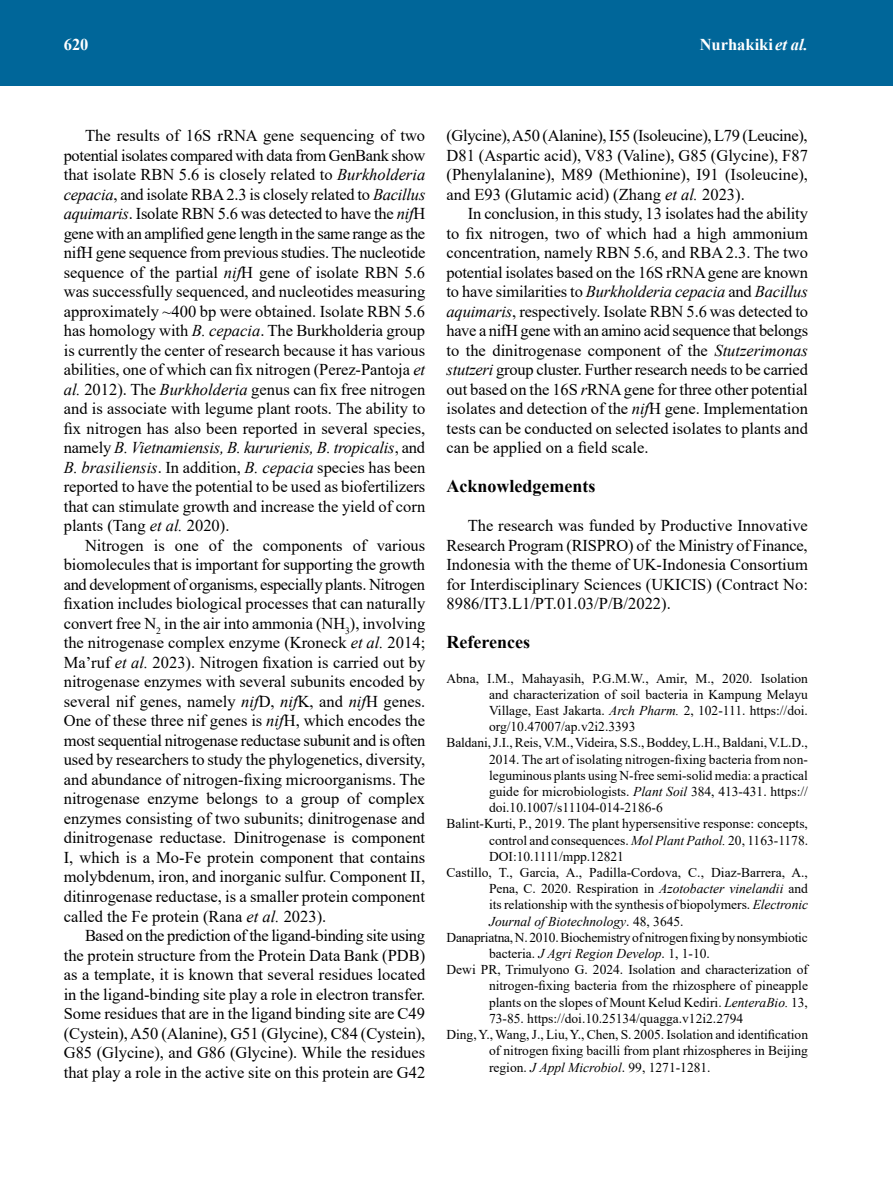
<style>
.page{position:relative;width:893px;height:1191px;background:#fff}
.page>*{position:absolute;margin:0;border:0;box-sizing:border-box;transform-origin:0 0}
.t1{font:700 18px "Times New Roman";color:#000}
.t2{font:16.5px/19.5px "Times New Roman";color:#000;text-align:justify}
.t3{font:700 16.5px "Times New Roman";color:#fff}
.t4{font:13.5px "Times New Roman";color:#000}
.t5{font:italic 13.5px "Times New Roman";color:#000}
.s1{font-style:italic}
.s2{font-style:normal}
</style>
<div class="page">
<div style="left:0;top:0;width:893px;height:85px;background:#069"></div>
<p class="t3" style="left:64px;top:33px;width:26px">620</p>
<p class="t3" style="left:700px;top:33px;width:110px">Nurhakiki <span class="s1">et al.</span></p>
<p class="t2" style="left:64px;top:125px;width:363px;text-indent:21px">The results of 16S rRNA gene sequencing of two potential isolates compared with data from GenBank show that isolate RBN 5.6 is closely related to <span class="s1">Burkholderia cepacia</span>, and isolate RBA 2.3 is closely related to <span class="s1">Bacillus aquimaris</span>. Isolate RBN 5.6 was detected to have the <span class="s1">nif</span>H gene with an amplified gene length in the same range as the nifH gene sequence from previous studies. The nucleotide sequence of the partial <span class="s1">nif</span>H gene of isolate RBN 5.6 was successfully sequenced, and nucleotides measuring approximately ~400 bp were obtained. Isolate RBN 5.6 has homology with <span class="s1">B. cepacia</span>. The Burkholderia group is currently the center of research because it has various abilities, one of which can fix nitrogen (Perez-Pantoja <span class="s1">et al.</span> 2012). The <span class="s1">Burkholderia</span> genus can fix free nitrogen and is associate with legume plant roots. The ability to fix nitrogen has also been reported in several species, namely <span class="s1">B. Vietnamiensis, B. kururienis, B. tropicalis</span>, and <span class="s1">B. brasiliensis</span>. In addition, <span class="s1">B. cepacia</span> species has been reported to have the potential to be used as biofertilizers that can stimulate growth and increase the yield of corn plants (Tang <span class="s1">et al.</span> 2020).</p>
<p class="t2" style="left:64px;top:535px;width:363px;text-indent:21px">Nitrogen is one of the components of various biomolecules that is important for supporting the growth and development of organisms, especially plants. Nitrogen fixation includes biological processes that can naturally convert free N<sub>2</sub> in the air into ammonia (NH<sub>3</sub>), involving the nitrogenase complex enzyme (Kroneck <span class="s1">et al.</span> 2014; Ma’ruf <span class="s1">et al.</span> 2023). Nitrogen fixation is carried out by nitrogenase enzymes with several subunits encoded by several nif genes, namely <span class="s1">nif</span>D, <span class="s1">nif</span>K, and <span class="s1">nif</span>H genes.<br>One of these three nif genes is <span class="s1">nif</span>H, which encodes the most sequential nitrogenase reductase subunit and is often used by researchers to study the phylogenetics, diversity, and abundance of nitrogen-fixing microorganisms. The nitrogenase enzyme belongs to a group of complex enzymes consisting of two subunits; dinitrogenase and dinitrogenase reductase. Dinitrogenase is component I, which is a Mo-Fe protein component that contains molybdenum, iron, and inorganic sulfur. Component II, ditinrogenase reductase, is a smaller protein component called the Fe protein (Rana <span class="s1">et al.</span> 2023).</p>
<p class="t2" style="left:64px;top:925px;width:363px;text-indent:21px">Based on the prediction of the ligand-binding site using the protein structure from the Protein Data Bank (PDB) as a template, it is known that several residues located in the ligand-binding site play a role in electron transfer.<br>Some residues that are in the ligand binding site are C49 (Cystein), A50 (Alanine), G51 (Glycine), C84 (Cystein), G85 (Glycine), and G86 (Glycine). While the residues that play a role in the active site on this protein are G42</p>
<p class="t2" style="left:446px;top:125px;width:363px">(Glycine), A50 (Alanine), I55 (Isoleucine), L79 (Leucine), D81 (Aspartic acid), V83 (Valine), G85 (Glycine), F87 (Phenylalanine), M89 (Methionine), I91 (Isoleucine), and E93 (Glutamic acid) (Zhang <span class="s1">et al.</span> 2023).</p>
<p class="t2" style="left:446px;top:203px;width:363px;text-indent:21px">In conclusion, in this study, 13 isolates had the ability to fix nitrogen, two of which had a high ammonium concentration, namely RBN 5.6, and RBA 2.3. The two potential isolates based on the 16S rRNA gene are known to have similarities to <span class="s1">Burkholderia cepacia</span> and <span class="s1">Bacillus aquimaris</span>, respectively. Isolate RBN 5.6 was detected to have a nifH gene with an amino acid sequence that belongs to the dinitrogenase component of the <span class="s1">Stutzerimonas stutzeri</span> group cluster. Further research needs to be carried out based on the 16S <span class="s1">r</span>RNA gene for three other potential isolates and detection of the <span class="s1">nif</span>H gene. Implementation tests can be conducted on selected isolates to plants and can be applied on a field scale.</p>
<p class="t1" style="left:446px;top:473px;width:150px">Acknowledgements</p>
<p class="t2" style="left:446px;top:515px;width:363px;text-indent:21px">The research was funded by Productive Innovative Research Program (RISPRO) of the Ministry of Finance, Indonesia with the theme of UK-Indonesia Consortium for Interdisciplinary Sciences (UKICIS) (Contract No:<br>8986/IT3.L1/PT.01.03/P/B/2022).</p>
<p class="t1" style="left:446px;top:629px;width:85px">References</p>
<p class="t4" style="left:446px;top:668px;width:363px">Abna, I.M., Mahayasih, P.G.M.W., Amir, M., 2020. Isolation</p>
<p class="t4" style="left:489px;top:684px;width:320px">and characterization of soil bacteria in Kampung Melayu</p>
<p class="t4" style="left:489px;top:701px;width:320px">Village, East Jakarta. <span class="s1">Arch Pharm.</span> 2, 102-111. https://doi.</p>
<p class="t4" style="left:489px;top:717px;width:148px">org/10.47007/ap.v2i2.3393</p>
<p class="t4" style="left:446px;top:733px;width:363px">Baldani, J.I., Reis, V.M., Videira, S.S., Boddey, L.H., Baldani, V.L.D.,</p>
<p class="t4" style="left:489px;top:749px;width:320px">2014. The art of isolating nitrogen-fixing bacteria from non-</p>
<p class="t4" style="left:489px;top:765px;width:320px">leguminous plants using N-free semi-solid media: a practical</p>
<p class="t4" style="left:489px;top:782px;width:320px">guide for microbiologists. <span class="s1">Plant Soil</span> 384, 413-431. https://</p>
<p class="t4" style="left:489px;top:798px;width:175px">doi.10.1007/s11104-014-2186-6</p>
<p class="t4" style="left:446px;top:814px;width:363px">Balint-Kurti, P., 2019. The plant hypersensitive response: concepts,</p>
<p class="t4" style="left:489px;top:830px;width:321px">control and consequences. <span class="s1">Mol Plant Pathol.</span> 20, 1163-1178.</p>
<p class="t4" style="left:489px;top:846px;width:136px">DOI:10.1111/mpp.12821</p>
<p class="t4" style="left:446px;top:863px;width:363px">Castillo, T., Garcia, A., Padilla-Cordova, C., Diaz-Barrera, A.,</p>
<p class="t4" style="left:489px;top:879px;width:320px">Pena, C. 2020. Respiration in <span class="s1">Azotobacter vinelandii</span> and</p>
<p class="t4" style="left:489px;top:895px;width:321px">its relationship with the synthesis of biopolymers. <span class="s1">Electronic</span></p>
<p class="t5" style="left:489px;top:912px;width:196px">Journal of Biotechnology<span class="s2">. 48, 3645.</span></p>
<p class="t4" style="left:446px;top:927px;width:363px">Danapriatna, N. 2010. Biochemistry of nitrogen fixing by nonsymbiotic</p>
<p class="t5" style="left:489px;top:944px;width:222px"><span class="s2">bacteria.</span> J Agri Region Develop<span class="s2">. 1, 1-10.</span></p>
<p class="t4" style="left:446px;top:960px;width:363px">Dewi PR, Trimulyono G. 2024. Isolation and characterization of</p>
<p class="t4" style="left:489px;top:976px;width:320px">nitrogen-fixing bacteria from the rhizosphere of pineapple</p>
<p class="t4" style="left:489px;top:992px;width:320px">plants on the slopes of Mount Kelud Kediri. <span class="s1">LenteraBio.</span> 13,</p>
<p class="t4" style="left:489px;top:1008px;width:256px">73-85. https://doi.10.25134/quagga.v12i2.2794</p>
<p class="t4" style="left:446px;top:1025px;width:363px">Ding, Y., Wang, J., Liu, Y., Chen, S. 2005. Isolation and identification</p>
<p class="t4" style="left:489px;top:1041px;width:320px">of nitrogen fixing bacilli from plant rhizospheres in Beijing</p>
<p class="t4" style="left:489px;top:1057px;width:223px">region. <span class="s1">J Appl Microbiol</span>. 99, 1271-1281.</p>
</div>
